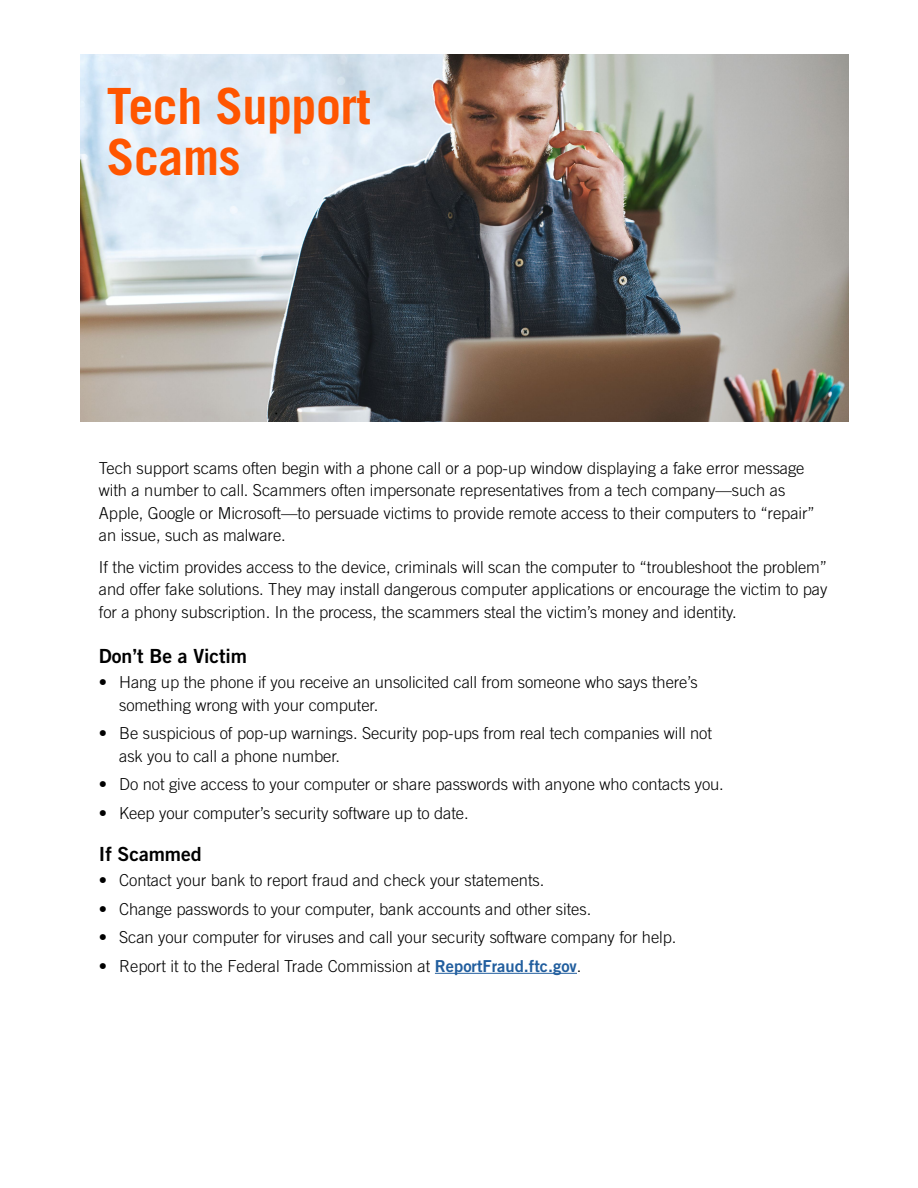
<style>
.page{position:relative;width:918px;height:1188px;background:#fff}
.page>*{position:absolute;margin:0;border:0;box-sizing:border-box;transform-origin:0 0}
.t1{font:700 49.95px/51.3px "Trade Gothic LT Std";letter-spacing:-.01em;color:#f50}
.t2{font:19.5px "Trade Gothic LT Std Bd 2";letter-spacing:-.005em;color:#000}
.t3{font:300 16.5px/22.5px "Trade Gothic LT Std";letter-spacing:-.005em;color:#000}
.s1{font-family:"Trade Gothic LT Std Bd 2";font-weight:400;color:#215e9e}
</style>
<div class="page">
<hr style="left:435px;top:973px;width:142px;height:1px;background:#215e9e">
<img style="left:81px;top:54px;width:768px;height:368px">
<h1 class="t1" style="left:107px;top:79px;width:265px">Tech Support<br>Scams</h1>
<p class="t3" style="left:99px;top:456px;width:717px">Tech support scams often begin with a phone call or a pop-up window displaying a fake error message with a number to call. Scammers often impersonate representatives from a tech company—such as Apple, Google or Microsoft—to persuade victims to provide remote access to their computers to “repair” an issue, such as malware.</p>
<p class="t3" style="left:99px;top:555px;width:730px;text-align:justify">If the victim provides access to the device, criminals will scan the computer to “troubleshoot the problem” and offer fake solutions. They may install dangerous computer applications or encourage the victim to pay for a phony subscription. In the process, the scammers steal the victim’s money and identity.</p>
<p class="t2" style="left:99px;top:644px;width:150px">Don’t Be a Victim</p>
<p class="t3" style="left:119px;top:671px;width:580px;text-indent:-20px">• Hang up the phone if you receive an unsolicited call from someone who says there’s something wrong with your computer.</p>
<p class="t3" style="left:119px;top:722px;width:594px;text-indent:-20px">• Be suspicious of pop-up warnings. Security pop-ups from real tech companies will not ask you to call a phone number.</p>
<p class="t3" style="left:99px;top:773px;width:626px">• Do not give access to your computer or share passwords with anyone who contacts you.</p>
<p class="t3" style="left:99px;top:801px;width:371px">• Keep your computer’s security software up to date.</p>
<p class="t2" style="left:99px;top:842px;width:104px">If Scammed</p>
<p class="t3" style="left:99px;top:869px;width:447px">• Contact your bank to report fraud and check your statements.</p>
<p class="t3" style="left:99px;top:897px;width:494px">• Change passwords to your computer, bank accounts and other sites.</p>
<p class="t3" style="left:99px;top:926px;width:579px">• Scan your computer for viruses and call your security software company for help.</p>
<p class="t3" style="left:99px;top:954px;width:484px">• Report it to the Federal Trade Commission at <span class="s1">ReportFraud.ftc.gov</span>.</p>
</div>
